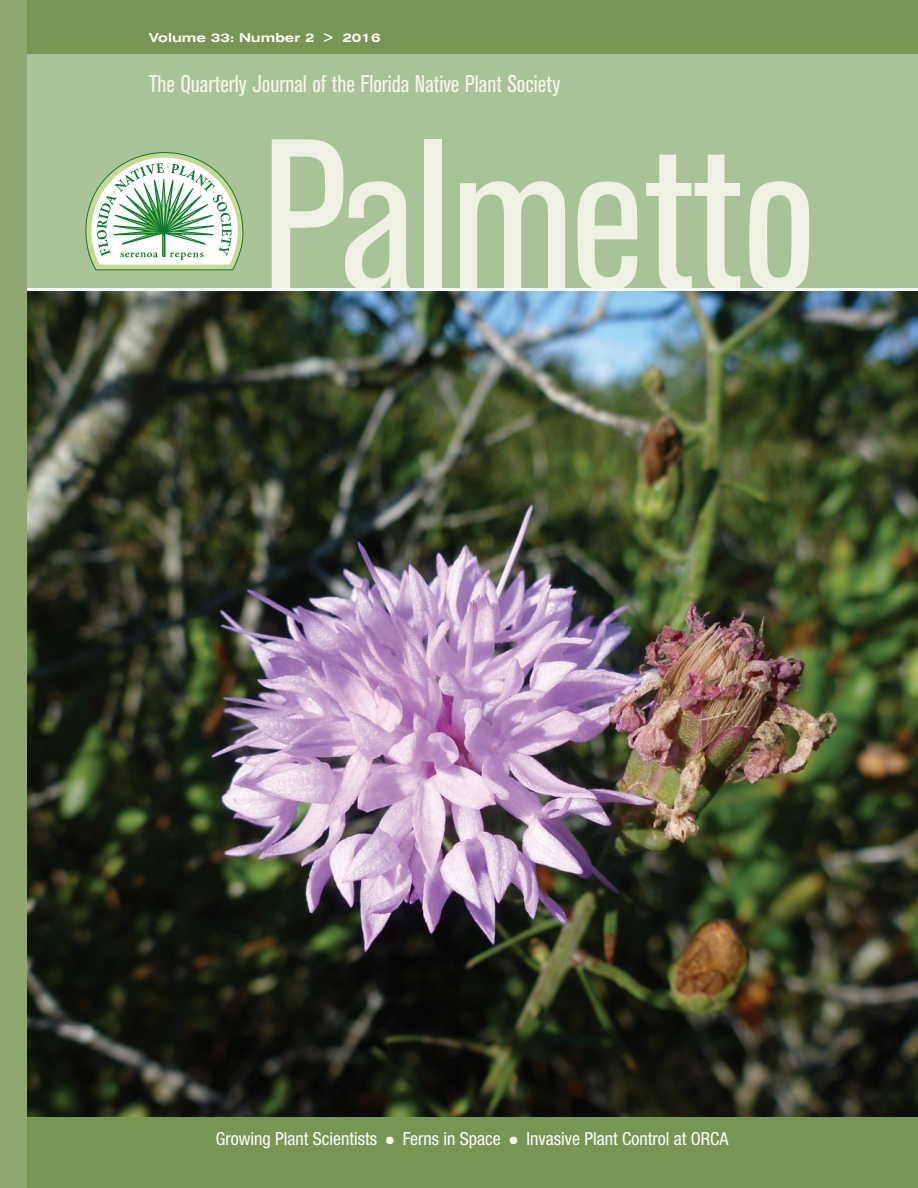
<style>
.page{position:relative;width:918px;height:1188px;background:#789653}
.page>*{position:absolute;margin:0;border:0;box-sizing:border-box;transform-origin:0 0}
.t1{font:condensed 211.5px "Akzidenz Grotesk BE";color:#eff2e2}
.t2{font:condensed 24px "Akzidenz Grotesk BE";color:#f5f7eb}
.t3{font:condensed 18px "Helvetica Neue LT Std";color:#fff}
.t4{font:500 expanded 12.75px "Akzidenz Grotesk BE";color:#fff}
</style>
<div class="page">
<div style="left:0;top:54px;width:918px;height:248px;background:#a9c399"></div>
<svg style="left:85px;top:152px;width:159px;height:119px"></svg>
<img style="left:27px;top:291px;width:891px;height:826px">
<hr style="left:27px;top:288px;width:891px;height:3px;background:#f3f8fc">
<div style="left:0;top:0;width:27px;height:1188px;background:#90a86f"></div>
<p class="t4" style="left:149px;top:30px;width:233px">Volume 33: Number 2 &gt; 2016</p>
<p class="t2" style="left:149px;top:70px;width:413px">The Quarterly Journal of the Florida Native Plant Society</p>
<p class="t1" style="left:261px;top:98px;width:557px">Palmetto</p>
<p class="t3" style="left:216px;top:1129px;width:514px">Growing Plant Scientists ● Ferns in Space ● Invasive Plant Control at ORCA</p>
</div>
